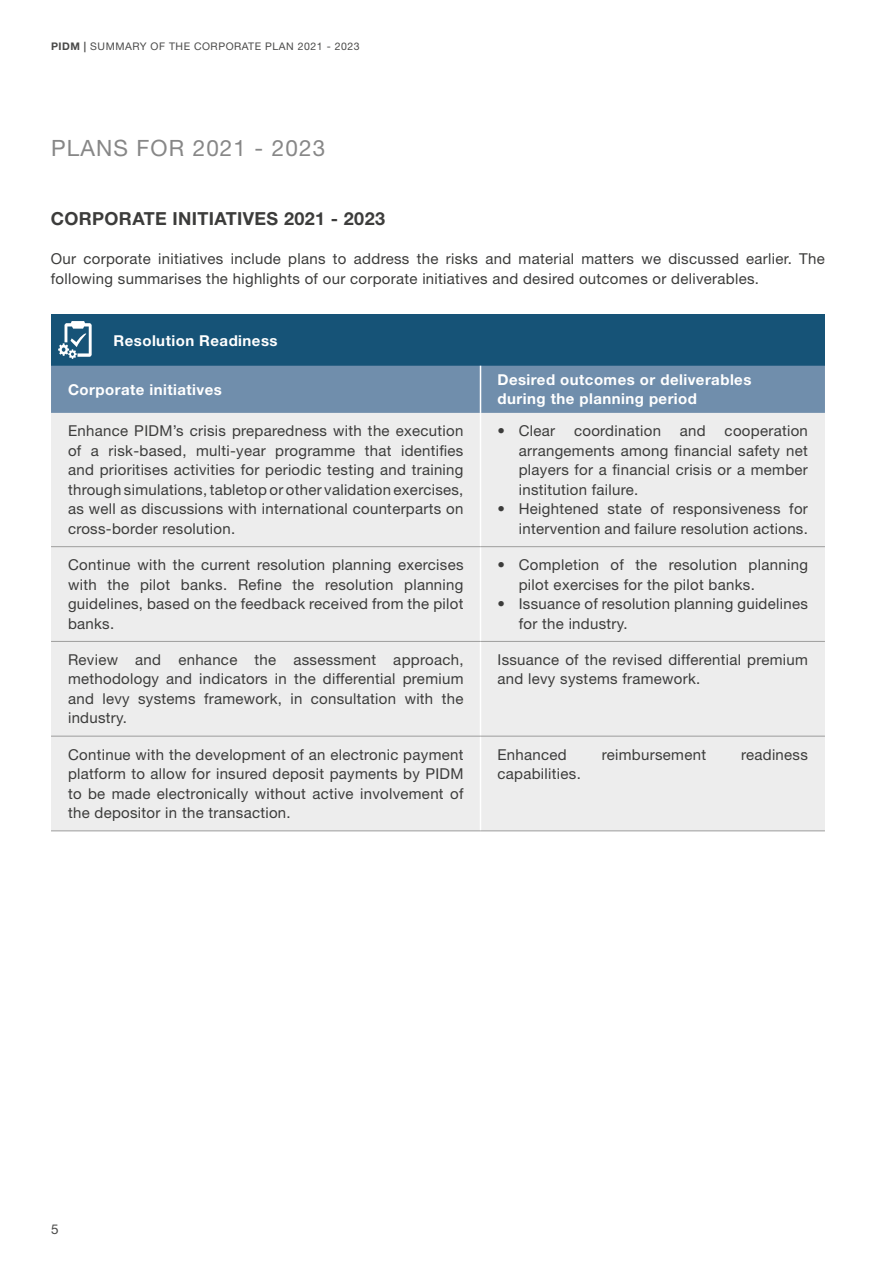
<style>
.page{position:relative;width:893px;height:1263px;background:#fff}
.page>*{position:absolute;margin:0;border:0;box-sizing:border-box;transform-origin:0 0}
.t1{font:22.5px "Helvetica Neue LT Std";letter-spacing:.05em;color:#878787}
.t2{font:700 18px "Helvetica Neue LT Std";letter-spacing:.02em;color:#3c3c3b}
.t3{font:15px/19.5px "Helvetica Neue LT Std";letter-spacing:.02em;color:#3c3c3b;text-align:justify}
.t4{font:700 15px/19.5px "Helvetica Neue LT Std";letter-spacing:.03em;color:#fff}
.t5{font:13.5px "Helvetica Neue LT Std";color:#4a4a49}
.t6{font:10.5px "Helvetica Neue LT Std";letter-spacing:.05em;color:#4a4a49}
.s1{font-weight:700}
</style>
<div class="page">
<div style="left:51px;top:315px;width:774px;height:51px;background:#165377"></div>
<div style="left:51px;top:366px;width:774px;height:47px;background:#708eac"></div>
<div style="left:51px;top:413px;width:774px;height:417px;background:#ededed"></div>
<hr style="left:480px;top:366px;width:1px;height:47px;background:#fff">
<hr style="left:480px;top:413px;width:1px;height:133px;background:#fff">
<hr style="left:480px;top:547px;width:1px;height:94px;background:#fff">
<hr style="left:480px;top:642px;width:1px;height:94px;background:#fff">
<hr style="left:480px;top:736px;width:1px;height:94px;background:#fff">
<hr style="left:51px;top:546px;width:429px;height:1px;background:#9d9d9c">
<hr style="left:480px;top:546px;width:345px;height:1px;background:#9d9d9c">
<hr style="left:51px;top:641px;width:429px;height:1px;background:#9d9d9c">
<hr style="left:480px;top:641px;width:345px;height:1px;background:#9d9d9c">
<hr style="left:51px;top:736px;width:429px;height:1px;background:#9d9d9c">
<hr style="left:480px;top:736px;width:345px;height:1px;background:#9d9d9c">
<hr style="left:51px;top:830px;width:429px;height:1px;background:#9d9d9c">
<hr style="left:480px;top:830px;width:345px;height:1px;background:#9d9d9c">
<svg style="left:58px;top:321px;width:34px;height:38px"></svg>
<p class="t6" style="left:51px;top:40px;width:310px"><span class="s1">PIDM |</span> SUMMARY OF THE CORPORATE PLAN 2021 - 2023</p>
<h1 class="t1" style="left:51px;top:135px;width:276px">PLANS FOR 2021 - 2023</h1>
<p class="t2" style="left:51px;top:208px;width:336px">CORPORATE INITIATIVES 2021 - 2023</p>
<p class="t3" style="left:51px;top:249px;width:776px">Our corporate initiatives include plans to address the risks and material matters we discussed earlier. The following summarises the highlights of our corporate initiatives and desired outcomes or deliverables.</p>
<p class="t4" style="left:114px;top:330px;width:166px">Resolution Readiness</p>
<p class="t4" style="left:68px;top:379px;width:155px">Corporate initiatives</p>
<p class="t4" style="left:497px;top:369px;width:255px">Desired outcomes or deliverables during the planning period</p>
<p class="t3" style="left:68px;top:421px;width:397px">Enhance PIDM’s crisis preparedness with the execution of a risk-based, multi-year programme that identifies and prioritises activities for periodic testing and training through simulations, tabletop or other validation exercises, as well as discussions with international counterparts on cross-border resolution.</p>
<p class="t3" style="left:497px;top:421px;width:59px">• Clear</p>
<p class="t3" style="left:574px;top:421px;width:88px">coordination</p>
<p class="t3" style="left:680px;top:421px;width:27px">and</p>
<p class="t3" style="left:519px;top:421px;width:291px;text-indent:206px">cooperation arrangements among financial safety net players for a financial crisis or a member institution failure.</p>
<p class="t3" style="left:497px;top:499px;width:312px;text-align:right">• Heightened state of responsiveness for intervention and failure resolution actions.</p>
<p class="t3" style="left:68px;top:555px;width:397px">Continue with the current resolution planning exercises with the pilot banks. Refine the resolution planning guidelines, based on the feedback received from the pilot banks.</p>
<p class="t3" style="left:519px;top:555px;width:291px;text-indent:-21px">• Completion of the resolution planning pilot exercises for the pilot banks.</p>
<p class="t3" style="left:519px;top:594px;width:291px;text-indent:-21px">• Issuance of resolution planning guidelines for the industry.</p>
<p class="t3" style="left:68px;top:650px;width:397px">Review and enhance the assessment approach, methodology and indicators in the differential premium and levy systems framework, in consultation with the industry.</p>
<p class="t3" style="left:497px;top:650px;width:312px">Issuance of the revised differential premium and levy systems framework.</p>
<p class="t3" style="left:68px;top:744px;width:397px">Continue with the development of an electronic payment platform to allow for insured deposit payments by PIDM to be made electronically without active involvement of the depositor in the transaction.</p>
<p class="t3" style="left:497px;top:744px;width:71px">Enhanced</p>
<p class="t3" style="left:602px;top:744px;width:106px">reimbursement</p>
<p class="t3" style="left:741px;top:744px;width:68px">readiness</p>
<p class="t3" style="left:497px;top:764px;width:85px">capabilities.</p>
<p class="t5" style="left:51px;top:1221px;width:9px">5</p>
</div>
